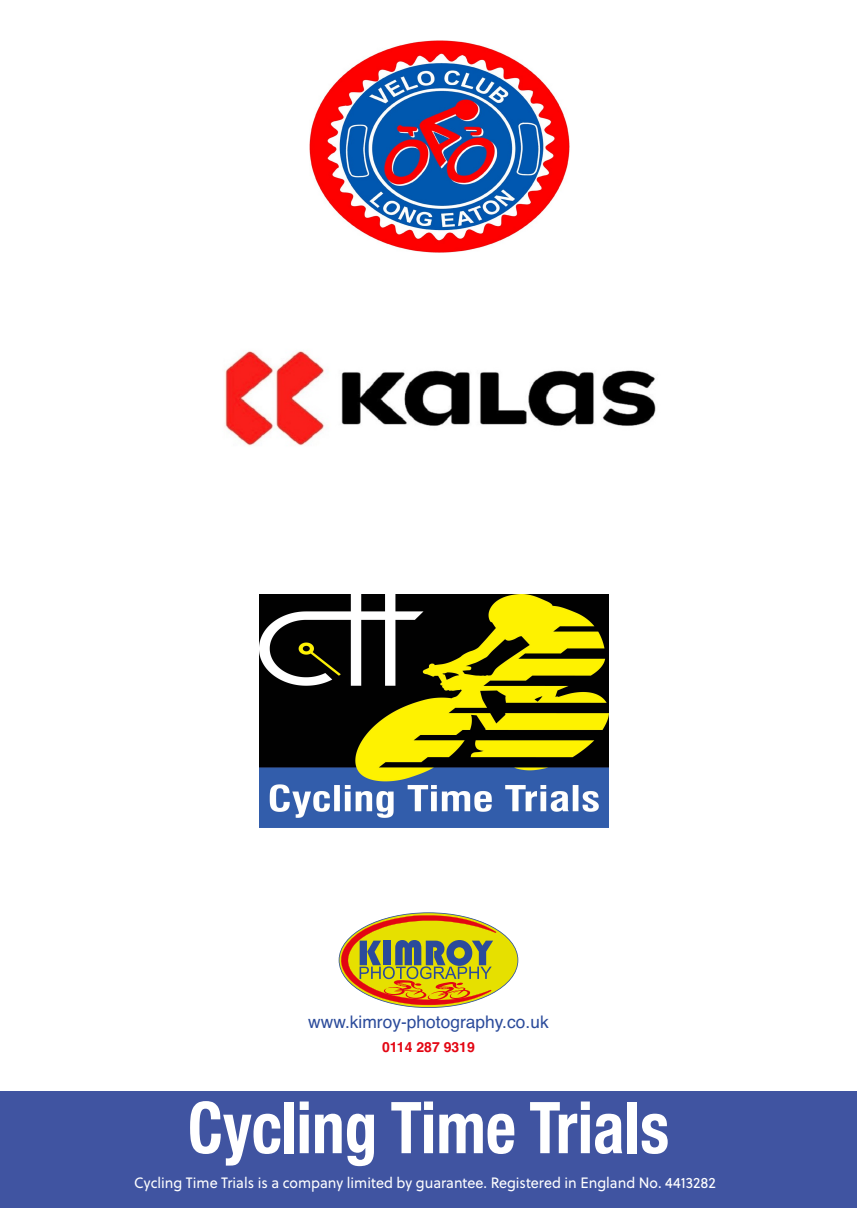
<style>
.page{position:relative;width:857px;height:1208px;background:#fff}
.page>*{position:absolute;margin:0;border:0;box-sizing:border-box;transform-origin:0 0}
.t1{font:700 condensed 71.6px "Helvetica Neue";color:#fff;scale:.91 1}
.t2{font:17.4px "Helvetica";color:#2b4b9b}
.t3{font:15px "Soleil";color:#fff;scale:.95 1}
.t4{font:700 14px "Helvetica";color:#e30613}
</style>
<div class="page">
<div style="left:0;top:1091px;width:856px;height:117px;background:#4054a1"></div>
<svg style="left:338px;top:912px;width:180px;height:96px"></svg>
<img style="left:225px;top:351px;width:431px;height:95px">
<img style="left:259px;top:594px;width:349px;height:233px">
<img style="left:309px;top:41px;width:260px;height:211px">
<p class="t2" style="left:308px;top:1008px;width:242px">www.kimroy-photography.co.uk</p>
<p class="t4" style="left:382px;top:1036px;width:94px">0114 287 9319</p>
<p class="t1" style="left:188px;top:1068px;width:530px">Cycling Time Trials</p>
<p class="t3" style="left:134px;top:1171px;width:613px">Cycling Time Trials is a company limited by guarantee. Registered in England No. 4413282</p>
</div>
